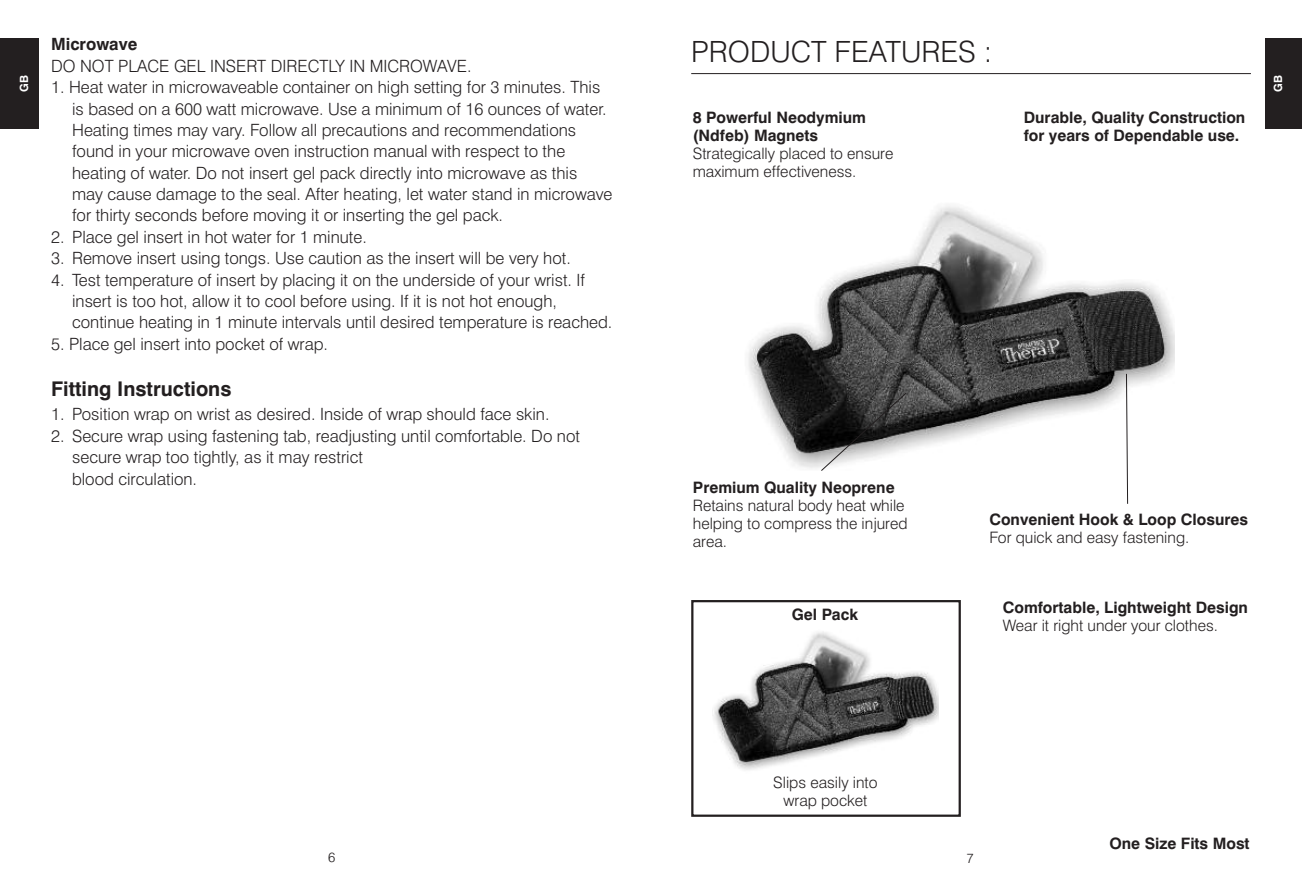
<style>
.page{position:relative;width:1302px;height:893px;background:#fff}
.page>*{position:absolute;margin:0;border:0;box-sizing:border-box;transform-origin:0 0}
.t1{font:300 29.25px "Swiss 721 BT";color:#231f20}
.t2{font:700 20.25px "Swiss 721 BT";color:#231f20}
.t3{font:300 16.88px/21.4px "Swiss 721 BT";color:#231f20}
.t4{font:700 16.88px "Swiss 721 BT";color:#231f20}
.t5{font:300 15.75px/18px "Swiss 721 BT";color:#231f20}
.t6{font:700 15.75px/18px "Swiss 721 BT";color:#231f20}
.t7{font:300 13.5px "Swiss 721 BT";color:#231f20}
.t8{font:700 11.25px "Swiss 721 BT";color:#fff}
</style>
<div class="page">
<div style="left:0;top:38px;width:38px;height:91px;background:#231f20"></div>
<div style="left:1265px;top:38px;width:36px;height:91px;background:#231f20"></div>
<img style="left:748px;top:206px;width:426px;height:269px">
<img style="left:712px;top:631px;width:226px;height:139px">
<div style="left:691px;top:600px;width:269px;height:217px;border:2px solid #231f20"></div>
<svg style="left:820px;top:392px;width:86px;height:79px"></svg>
<svg style="left:1125px;top:373px;width:2px;height:113px"></svg>
<hr style="left:691px;top:73px;width:559px;height:1px;background:#231f20">
<p class="t4" style="left:51px;top:38px;width:88px">Microwave</p>
<p class="t3" style="left:51px;top:57px;width:422px">DO NOT PLACE GEL INSERT DIRECTLY IN MICROWAVE.</p>
<p class="t3" style="left:72px;top:78px;width:542px;text-indent:-21px">1. Heat water in microwaveable container on high setting for 3 minutes. This is based on a 600 watt microwave. Use a minimum of 16 ounces of water.<br>Heating times may vary. Follow all precautions and recommendations found in your microwave oven instruction manual with respect to the heating of water. Do not insert gel pack directly into microwave as this may cause damage to the seal. After heating, let water stand in microwave for thirty seconds before moving it or inserting the gel pack.</p>
<p class="t3" style="left:51px;top:228px;width:317px">2. Place gel insert in hot water for 1 minute.</p>
<p class="t3" style="left:51px;top:249px;width:521px">3. Remove insert using tongs. Use caution as the insert will be very hot.</p>
<p class="t3" style="left:72px;top:271px;width:541px;text-indent:-21px">4. Test temperature of insert by placing it on the underside of your wrist. If insert is too hot, allow it to cool before using. If it is not hot enough, continue heating in 1 minute intervals until desired temperature is reached.</p>
<p class="t3" style="left:51px;top:335px;width:278px">5. Place gel insert into pocket of wrap.</p>
<p class="t2" style="left:51px;top:381px;width:182px">Fitting Instructions</p>
<p class="t3" style="left:51px;top:405px;width:500px">1. Position wrap on wrist as desired. Inside of wrap should face skin.</p>
<p class="t3" style="left:72px;top:427px;width:509px;text-indent:-21px">2. Secure wrap using fastening tab, readjusting until comfortable. Do not secure wrap too tightly, as it may restrict<br>blood circulation.</p>
<h1 class="t1" style="left:691px;top:40px;width:302px">PRODUCT FEATURES :</h1>
<p class="t8" style="left:20px;top:92px;width:18px;rotate:-90deg">GB</p>
<p class="t8" style="left:1273px;top:92px;width:18px;rotate:-90deg">GB</p>
<p class="t6" style="left:1023px;top:110px;width:223px">Durable, Quality Construction for years of Dependable use.</p>
<p class="t6" style="left:692px;top:110px;width:175px">8 Powerful Neodymium (Ndfeb) Magnets</p>
<p class="t5" style="left:692px;top:146px;width:202px">Strategically placed to ensure maximum effectiveness.</p>
<p class="t6" style="left:692px;top:480px;width:203px">Premium Quality Neoprene</p>
<p class="t5" style="left:692px;top:497px;width:216px">Retains natural body heat while helping to compress the injured area.</p>
<p class="t6" style="left:989px;top:512px;width:260px">Convenient Hook &amp; Loop Closures</p>
<p class="t5" style="left:989px;top:530px;width:201px">For quick and easy fastening.</p>
<p class="t6" style="left:791px;top:607px;width:68px">Gel Pack</p>
<p class="t6" style="left:1002px;top:600px;width:247px">Comfortable, Lightweight Design</p>
<p class="t5" style="left:1002px;top:618px;width:217px">Wear it right under your clothes.</p>
<p class="t5" style="left:773px;top:775px;width:106px;text-align:center">Slips easily into wrap pocket</p>
<p class="t7" style="left:328px;top:853px;width:9px">6</p>
<p class="t7" style="left:966px;top:853px;width:9px">7</p>
<p class="t6" style="left:1109px;top:835px;width:142px">One Size Fits Most</p>
</div>
